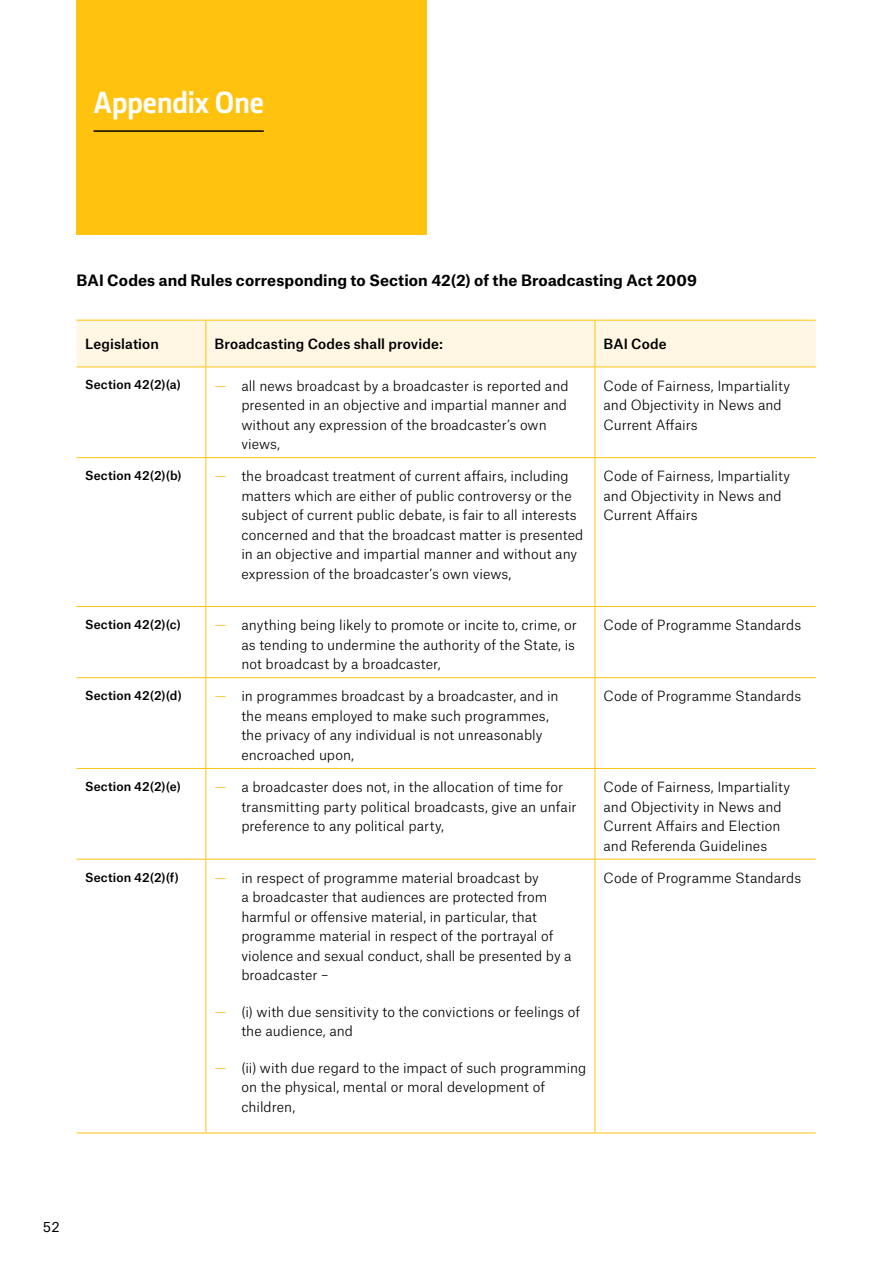
<style>
.page{position:relative;width:893px;height:1263px;background:#fff}
.page>*{position:absolute;margin:0;border:0;box-sizing:border-box;transform-origin:0 0}
.t1{font:700 31.5px "Section";color:#fff}
.t2{font:700 15px "Atlas Grotesk";letter-spacing:.005em;color:#000}
.t3{font:300 13.5px/19.5px "Atlas Grotesk";letter-spacing:.005em;color:#000}
.t4{font:500 13.5px "Atlas Grotesk";letter-spacing:.01em;color:#000}
.t5{font:13.5px "Atlas Grotesk";color:#000}
.t6{font:500 12px "Atlas Grotesk";letter-spacing:.01em;color:#000}
.s1{color:#ffc20e}
</style>
<div class="page">
<div style="left:77px;top:321px;width:739px;height:46px;background:#fff6e4"></div>
<hr style="left:205px;top:320px;width:1px;height:47px;background:#ffc20e">
<hr style="left:595px;top:320px;width:1px;height:47px;background:#ffc20e">
<hr style="left:77px;top:367px;width:129px;height:1px;background:#ffc20e">
<hr style="left:206px;top:367px;width:389px;height:1px;background:#ffc20e">
<hr style="left:205px;top:367px;width:1px;height:90px;background:#ffc20e">
<hr style="left:595px;top:367px;width:221px;height:1px;background:#ffc20e">
<hr style="left:595px;top:367px;width:1px;height:90px;background:#ffc20e">
<hr style="left:77px;top:457px;width:129px;height:1px;background:#ffc20e">
<hr style="left:206px;top:457px;width:389px;height:1px;background:#ffc20e">
<hr style="left:205px;top:458px;width:1px;height:148px;background:#ffc20e">
<hr style="left:595px;top:457px;width:221px;height:1px;background:#ffc20e">
<hr style="left:595px;top:458px;width:1px;height:148px;background:#ffc20e">
<hr style="left:77px;top:606px;width:129px;height:1px;background:#ffc20e">
<hr style="left:206px;top:606px;width:389px;height:1px;background:#ffc20e">
<hr style="left:205px;top:607px;width:1px;height:70px;background:#ffc20e">
<hr style="left:595px;top:606px;width:221px;height:1px;background:#ffc20e">
<hr style="left:595px;top:607px;width:1px;height:70px;background:#ffc20e">
<hr style="left:77px;top:677px;width:129px;height:1px;background:#ffc20e">
<hr style="left:206px;top:677px;width:389px;height:1px;background:#ffc20e">
<hr style="left:205px;top:678px;width:1px;height:90px;background:#ffc20e">
<hr style="left:595px;top:677px;width:221px;height:1px;background:#ffc20e">
<hr style="left:595px;top:678px;width:1px;height:90px;background:#ffc20e">
<hr style="left:77px;top:768px;width:129px;height:1px;background:#ffc20e">
<hr style="left:206px;top:768px;width:389px;height:1px;background:#ffc20e">
<hr style="left:205px;top:769px;width:1px;height:90px;background:#ffc20e">
<hr style="left:595px;top:768px;width:221px;height:1px;background:#ffc20e">
<hr style="left:595px;top:769px;width:1px;height:90px;background:#ffc20e">
<hr style="left:77px;top:859px;width:129px;height:1px;background:#ffc20e">
<hr style="left:206px;top:859px;width:389px;height:1px;background:#ffc20e">
<hr style="left:205px;top:859px;width:1px;height:273px;background:#ffc20e">
<hr style="left:595px;top:859px;width:221px;height:1px;background:#ffc20e">
<hr style="left:595px;top:859px;width:1px;height:273px;background:#ffc20e">
<hr style="left:77px;top:1132px;width:129px;height:1px;background:#ffc20e">
<hr style="left:206px;top:1132px;width:389px;height:1px;background:#ffc20e">
<hr style="left:595px;top:1132px;width:221px;height:1px;background:#ffc20e">
<hr style="left:77px;top:320px;width:129px;height:1px;background:#ffc20e">
<hr style="left:206px;top:320px;width:389px;height:1px;background:#ffc20e">
<hr style="left:595px;top:320px;width:221px;height:1px;background:#ffc20e">
<div style="left:77px;top:0;width:350px;height:235px;background:#ffc20e"></div>
<hr style="left:94px;top:130px;width:170px;height:2px;background:#000">
<h1 class="t1" style="left:94px;top:83px;width:172px">Appendix One</h1>
<p class="t2" style="left:77px;top:268px;width:622px">BAI Codes and Rules corresponding to Section 42(2) of the Broadcasting Act 2009</p>
<p class="t4" style="left:85px;top:333px;width:75px">Legislation</p>
<p class="t4" style="left:214px;top:333px;width:230px">Broadcasting Codes shall provide:</p>
<p class="t4" style="left:603px;top:333px;width:65px">BAI Code</p>
<p class="t6" style="left:85px;top:375px;width:97px">Section 42(2)(a)</p>
<p class="t3" style="left:241px;top:374px;width:329px;text-indent:-27px"><span class="s1">—</span> all news broadcast by a broadcaster is reported and presented in an objective and impartial manner and without any expression of the broadcaster’s own views,</p>
<p class="t3" style="left:603px;top:374px;width:188px">Code of Fairness, Impartiality and Objectivity in News and<br>Current Affairs</p>
<p class="t6" style="left:85px;top:466px;width:98px">Section 42(2)(b)</p>
<p class="t3" style="left:241px;top:465px;width:344px;text-indent:-27px"><span class="s1">—</span> the broadcast treatment of current affairs, including matters which are either of public controversy or the subject of current public debate, is fair to all interests concerned and that the broadcast matter is presented in an objective and impartial manner and without any expression of the broadcaster’s own views,</p>
<p class="t3" style="left:603px;top:465px;width:188px">Code of Fairness, Impartiality and Objectivity in News and<br>Current Affairs</p>
<p class="t6" style="left:85px;top:615px;width:97px">Section 42(2)(c)</p>
<p class="t3" style="left:241px;top:614px;width:337px;text-indent:-27px"><span class="s1">—</span> anything being likely to promote or incite to, crime, or as tending to undermine the authority of the State, is not broadcast by a broadcaster,</p>
<p class="t3" style="left:603px;top:614px;width:199px">Code of Programme Standards</p>
<p class="t6" style="left:85px;top:686px;width:98px">Section 42(2)(d)</p>
<p class="t3" style="left:241px;top:685px;width:319px;text-indent:-27px"><span class="s1">—</span> in programmes broadcast by a broadcaster, and in the means employed to make such programmes, the privacy of any individual is not unreasonably encroached upon,</p>
<p class="t3" style="left:603px;top:685px;width:199px">Code of Programme Standards</p>
<p class="t6" style="left:85px;top:776px;width:97px">Section 42(2)(e)</p>
<p class="t3" style="left:241px;top:776px;width:337px;text-indent:-27px"><span class="s1">—</span> a broadcaster does not, in the allocation of time for transmitting party political broadcasts, give an unfair preference to any political party,</p>
<p class="t3" style="left:603px;top:776px;width:188px">Code of Fairness, Impartiality and Objectivity in News and<br>Current Affairs and Election and Referenda Guidelines</p>
<p class="t6" style="left:85px;top:867px;width:95px">Section 42(2)(f)</p>
<p class="t3" style="left:241px;top:867px;width:332px;text-indent:-27px"><span class="s1">—</span> in respect of programme material broadcast by<br>a broadcaster that audiences are protected from harmful or offensive material, in particular, that programme material in respect of the portrayal of violence and sexual conduct, shall be presented by a broadcaster –</p>
<p class="t3" style="left:241px;top:1001px;width:340px;text-indent:-27px"><span class="s1">—</span> (i) with due sensitivity to the convictions or feelings of the audience, and</p>
<p class="t3" style="left:241px;top:1057px;width:347px;text-indent:-27px"><span class="s1">—</span> (ii) with due regard to the impact of such programming on the physical, mental or moral development of children,</p>
<p class="t3" style="left:603px;top:867px;width:199px">Code of Programme Standards</p>
<p class="t5" style="left:43px;top:1216px;width:18px">52</p>
</div>
